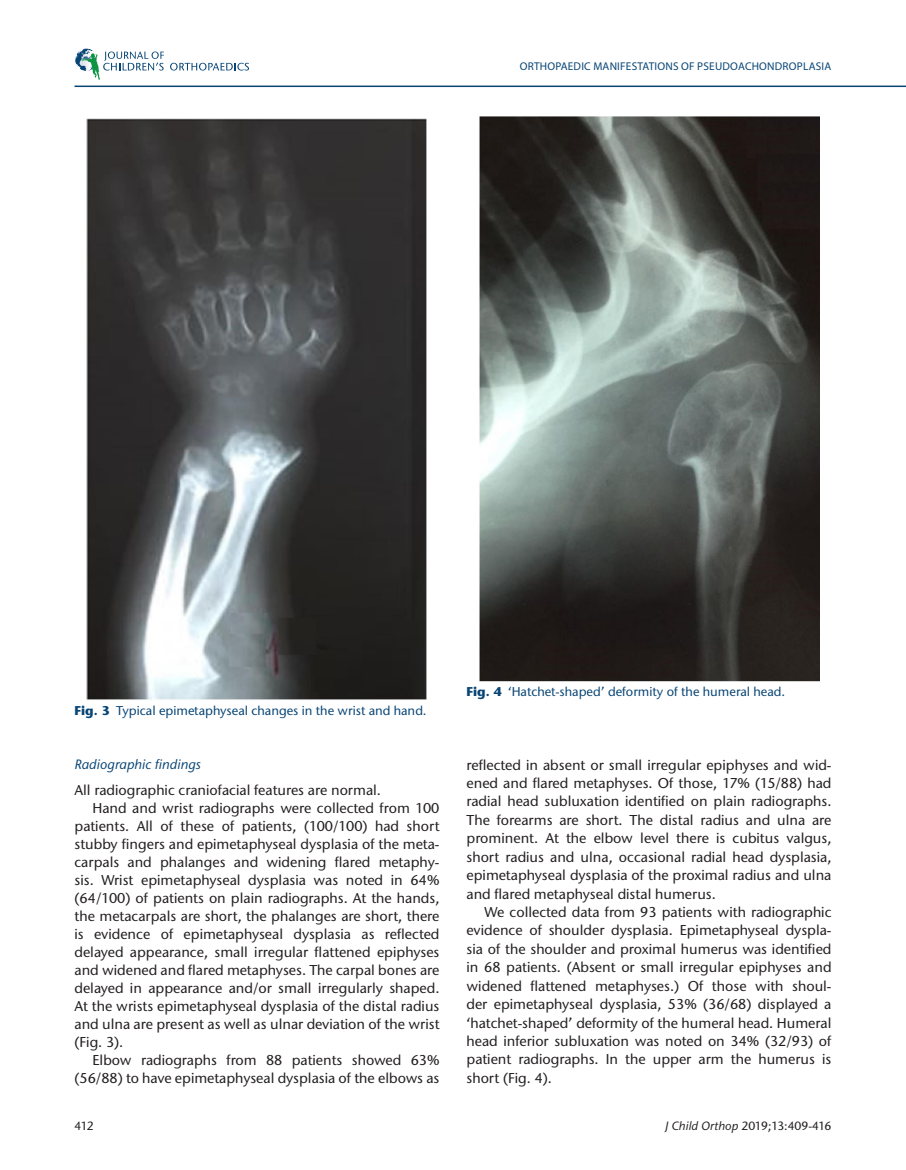
<style>
.page{position:relative;width:906px;height:1170px;background:#fff}
.page>*{position:absolute;margin:0;border:0;box-sizing:border-box;transform-origin:0 0}
.TXI{font:500 14.25px/18.5px "Stone Sans Pro ITC";color:#231f20;text-align:justify}
.TXT{font:500 14.25px "Stone Sans Pro ITC";color:#231f20}
.jrnlHead2{font:italic 500 13.5px "Stone Sans Pro ITC";color:#084575}
.jrnlFigCaption{font:500 12.75px "Stone Sans Pro ITC";color:#084575}
.t1{font:500 12px "Stone Sans Pro ITC";letter-spacing:-.05em;color:#231f20}
.t2{font:11.25px "Myriad Pro";letter-spacing:.02em;color:#084575}
.s1{font-family:"Stone Sans Std";font-weight:700}
.s2{font-style:italic}
</style>
<div class="page">
<svg style="left:170px;top:63px;width:79px;height:8px"></svg>
<div style="left:74px;top:48px;width:24px;height:24px;border:1px solid #fff;border-radius:50%"></div>
<svg style="left:75px;top:49px;width:89px;height:31px"></svg>
<hr style="left:74px;top:86px;width:832px;height:1px;background:#084575">
<img style="left:479px;top:117px;width:340px;height:564px">
<img style="left:87px;top:118px;width:340px;height:582px">
<p class="t2" style="left:520px;top:60px;width:313px">ORTHOPAEDIC MANIFESTATIONS OF PSEUDOACHONDROPLASIA</p>
<p class="jrnlFigCaption" style="left:74px;top:703px;width:353px"><span class="s1">Fig. 3</span> Typical epimetaphyseal changes in the wrist and hand.</p>
<p class="jrnlHead2" style="left:74px;top:756px;width:128px">Radiographic findings</p>
<p class="TXT" style="left:74px;top:780px;width:308px">All radiographic craniofacial features are normal.</p>
<p class="TXI" style="left:74px;top:798px;width:366px;line-height:18px;text-indent:18px">Hand and wrist radiographs were collected from 100 patients. All of these of patients, (100/100) had short stubby fingers and epimetaphyseal dysplasia of the meta&shy;carpals and phalanges and widening flared metaphy&shy;sis. Wrist epimetaphyseal dysplasia was noted in 64% (64/100) of patients on plain radiographs. At the hands, the metacarpals are short, the phalanges are short, there is evidence of epimetaphyseal dysplasia as reflected delayed appearance, small irregular flattened epiphyses and widened and flared metaphyses. The carpal bones are delayed in appearance and/or small irregularly shaped.<br>At the wrists epimetaphyseal dysplasia of the distal radius and ulna are present as well as ulnar deviation of the wrist (Fig. 3).</p>
<p class="TXI" style="left:74px;top:1050px;width:366px;line-height:18px;text-align:right">Elbow radiographs from 88 patients showed 63% (56/88) to have epimetaphyseal dysplasia of the elbows as</p>
<p class="jrnlFigCaption" style="left:466px;top:684px;width:320px"><span class="s1">Fig. 4</span> ‘Hatchet-shaped’ deformity of the humeral head.</p>
<p class="TXI" style="left:466px;top:755px;width:366px">reflected in absent or small irregular epiphyses and wid&shy;ened and flared metaphyses. Of those, 17% (15/88) had radial head subluxation identified on plain radiographs.<br>The forearms are short. The distal radius and ulna are prominent. At the elbow level there is cubitus valgus, short radius and ulna, occasional radial head dysplasia, epimetaphyseal dysplasia of the proximal radius and ulna and flared metaphyseal distal humerus.</p>
<p class="TXI" style="left:466px;top:902px;width:366px;text-indent:18px">We collected data from 93 patients with radiographic evidence of shoulder dysplasia. Epimetaphyseal dyspla&shy;sia of the shoulder and proximal humerus was identified in 68 patients. (Absent or small irregular epiphyses and widened flattened metaphyses.) Of those with shoul&shy;der epimetaphyseal dysplasia, 53% (36/68) displayed a ‘hatchet-shaped’ deformity of the humeral head. Humeral head inferior subluxation was noted on 34% (32/93) of patient radiographs. In the upper arm the humerus is short (Fig. 4).</p>
<p class="t1" style="left:75px;top:1118px;width:21px">412</p>
<p class="t1" style="left:665px;top:1118px;width:168px"><span class="s2">J Child Orthop</span> 2019;13:409-416</p>
</div>
